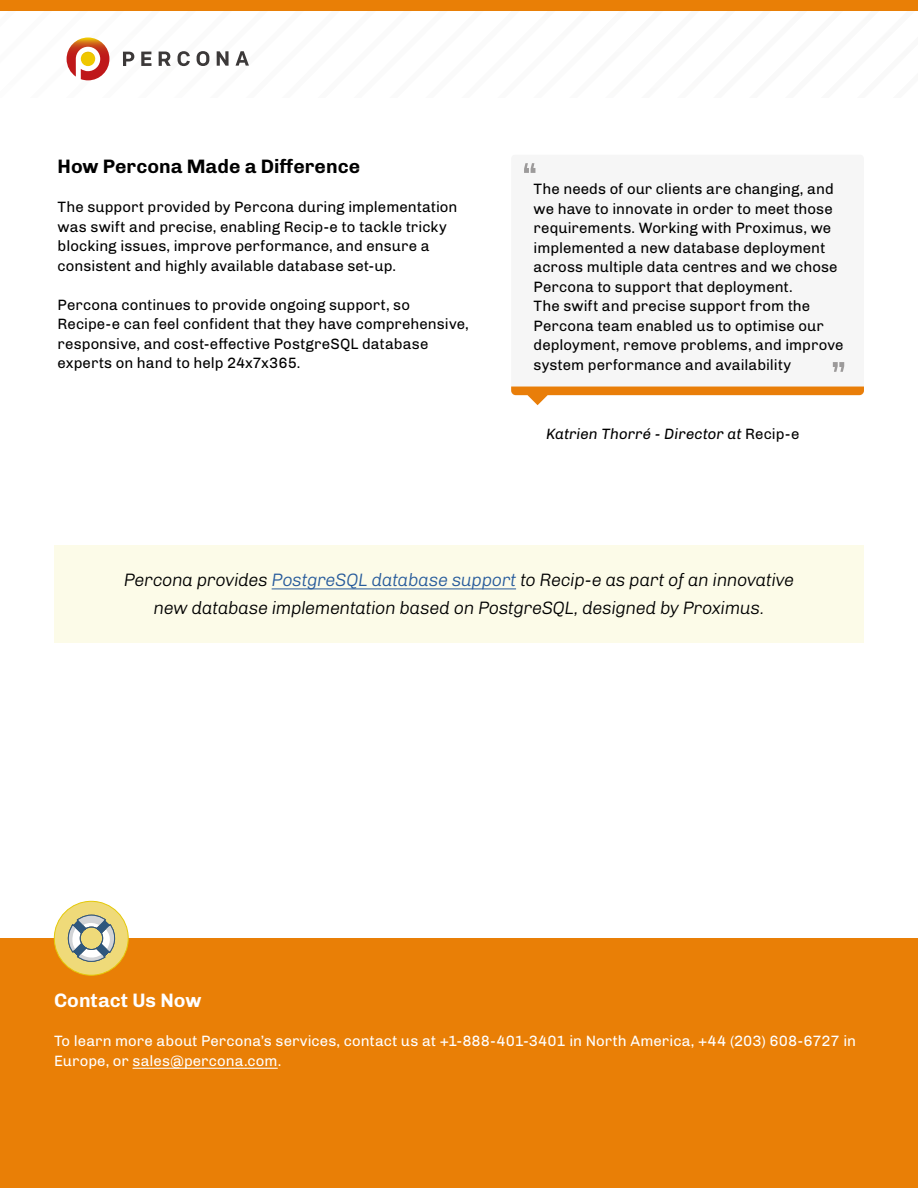
<style>
.page{position:relative;width:918px;height:1188px;background:#fff}
.page>*{position:absolute;margin:0;border:0;box-sizing:border-box;transform-origin:0 0}
.t1{font:700 19.5px "Chivo";color:#000}
.t2{font:700 19.5px "Chivo";color:#fff}
.t3{font:italic 300 18px/28.5px "Chivo";letter-spacing:-.025em;color:#000;text-align:center}
.t4{font:15px/19.5px "Chivo";letter-spacing:.005em;color:#000}
.t5{font:15px/19.5px "Chivo";letter-spacing:.005em;color:#fff}
.t6{font:italic 15px "Chivo";letter-spacing:.005em;color:#000}
.s1{font-style:normal}
.s2{color:#275b9b}
</style>
<div class="page">
<svg style="left:0;top:10px;width:918px;height:71px"></svg>
<div style="left:0;top:0;width:918px;height:10px;background:#e97f06"></div>
<div style="left:0;top:938px;width:918px;height:250px;background:#e97f06"></div>
<div style="left:54px;top:901px;width:74px;height:74px;background:#efda79;border-radius:50%"></div>
<svg style="left:53px;top:900px;width:68px;height:76px"></svg>
<hr style="left:133px;top:1068px;width:145px;height:1px;background:#fff">
<div style="left:54px;top:545px;width:810px;height:98px;background:#fcfbe8"></div>
<hr style="left:272px;top:588px;width:244px;height:1px;background:#275b9b">
<div style="left:511px;top:155px;width:353px;height:240px;background:#f6f6f6;border-radius:4px"></div>
<svg style="left:511px;top:387px;width:353px;height:18px"></svg>
<svg style="left:524px;top:163px;width:11px;height:10px"></svg>
<svg style="left:833px;top:362px;width:11px;height:10px"></svg>
<h1 class="t1" style="left:58px;top:151px;width:304px">How Percona Made a Difference</h1>
<p class="t4" style="left:58px;top:196px;width:401px">The support provided by Percona during implementation was swift and precise, enabling Recip-e to tackle tricky blocking issues, improve performance, and ensure a consistent and highly available database set-up.</p>
<p class="t4" style="left:58px;top:294px;width:413px">Percona continues to provide ongoing support, so Recipe-e can feel confident that they have comprehensive, responsive, and cost-effective PostgreSQL database experts on hand to help 24x7x365.</p>
<p class="t4" style="left:534px;top:178px;width:311px">The needs of our clients are changing, and we have to innovate in order to meet those requirements. Working with Proximus, we implemented a new database deployment across multiple data centres and we chose Percona to support that deployment.<br>The swift and precise support from the Percona team enabled us to optimise our deployment, remove problems, and improve system performance and availability</p>
<p class="t6" style="left:546px;top:423px;width:255px">Katrien Thorré - Director at <span class="s1">Recip-e</span></p>
<p class="t3" style="left:124px;top:564px;width:672px">Percona provides <span class="s2">PostgreSQL database support</span> to Recip-e as part of an innovative new database implementation based on PostgreSQL, designed by Proximus.</p>
<h1 class="t2" style="left:54px;top:985px;width:149px">Contact Us Now</h1>
<p class="t5" style="left:54px;top:1030px;width:804px">To learn more about Percona’s services, contact us at +1-888-401-3401 in North America, +44 (203) 608-6727 in<br>Europe, or sales@percona.com.</p>
</div>
